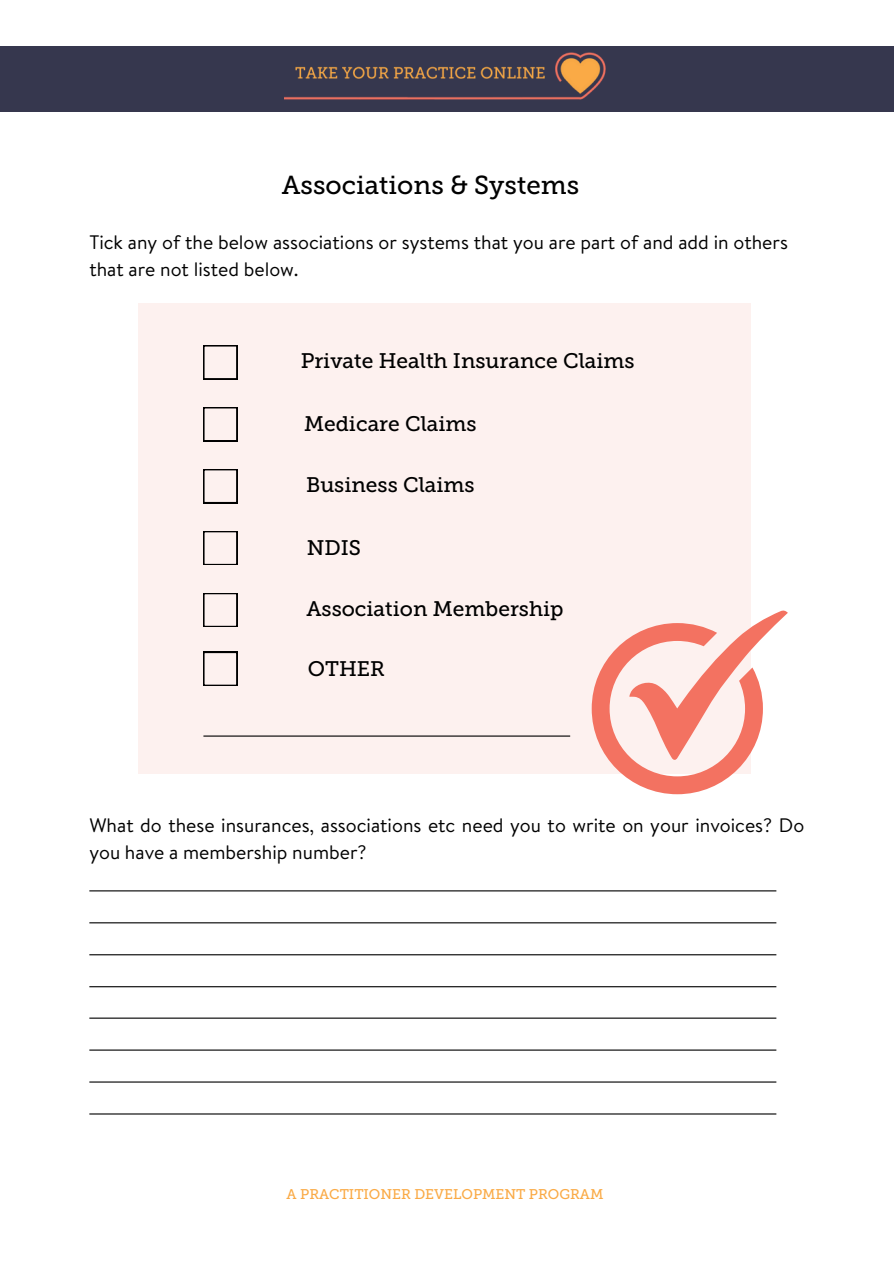
<style>
.page{position:relative;width:894px;height:1264px;background:#fff}
.page>*{position:absolute;margin:0;border:0;box-sizing:border-box;transform-origin:0 0}
.t1{font:25.95px "Museo Slab 500";color:#000}
.t2{font:21px "Museo Slab 500";color:#000}
.t3{font:19.5px/27px "Brandon Text";color:#000}
.t4{font:13.95px "Museo Slab 500";color:#faaa46}
</style>
<div class="page">
<div style="left:0;top:46px;width:893px;height:66px;background:#36374e"></div>
<img style="left:284px;top:52px;width:322px;height:48px">
<div style="left:139px;top:303px;width:612px;height:471px;background:#fdf1ef"></div>
<svg style="left:203px;top:345px;width:34px;height:34px"></svg>
<svg style="left:203px;top:407px;width:34px;height:34px"></svg>
<svg style="left:203px;top:469px;width:34px;height:34px"></svg>
<svg style="left:203px;top:531px;width:34px;height:34px"></svg>
<svg style="left:203px;top:593px;width:34px;height:34px"></svg>
<svg style="left:203px;top:652px;width:34px;height:33px"></svg>
<hr style="left:203px;top:735px;width:367px;height:1px;background:#000">
<svg style="left:591px;top:610px;width:196px;height:184px"></svg>
<hr style="left:89px;top:922px;width:687px;height:1px;background:#000">
<hr style="left:89px;top:954px;width:687px;height:1px;background:#000">
<hr style="left:89px;top:986px;width:687px;height:1px;background:#000">
<hr style="left:89px;top:890px;width:687px;height:1px;background:#000">
<hr style="left:89px;top:1081px;width:687px;height:1px;background:#000">
<hr style="left:89px;top:1113px;width:687px;height:1px;background:#000">
<hr style="left:89px;top:1017px;width:687px;height:1px;background:#000">
<hr style="left:89px;top:1049px;width:687px;height:1px;background:#000">
<p class="t1" style="left:282px;top:170px;width:298px">Associations &amp; Systems</p>
<h1 class="t3" style="left:89px;top:228px;width:700px">Tick any of the below associations or systems that you are part of and add in others that are not listed below.</h1>
<h3 class="t2" style="left:300px;top:348px;width:335px">Private Health Insurance Claims</h3>
<h3 class="t2" style="left:304px;top:411px;width:174px">Medicare Claims</h3>
<h3 class="t2" style="left:306px;top:472px;width:170px">Business Claims</h3>
<h3 class="t2" style="left:307px;top:535px;width:56px">NDIS</h3>
<h2 class="t2" style="left:306px;top:596px;width:258px">Association Membership</h2>
<h3 class="t2" style="left:308px;top:656px;width:78px">OTHER</h3>
<h3 class="t3" style="left:89px;top:810px;width:716px">What do these insurances, associations etc need you to write on your invoices? Do you have a membership number?</h3>
<h2 class="t4" style="left:286px;top:1185px;width:318px">A PRACTITIONER DEVELOPMENT PROGRAM</h2>
</div>
